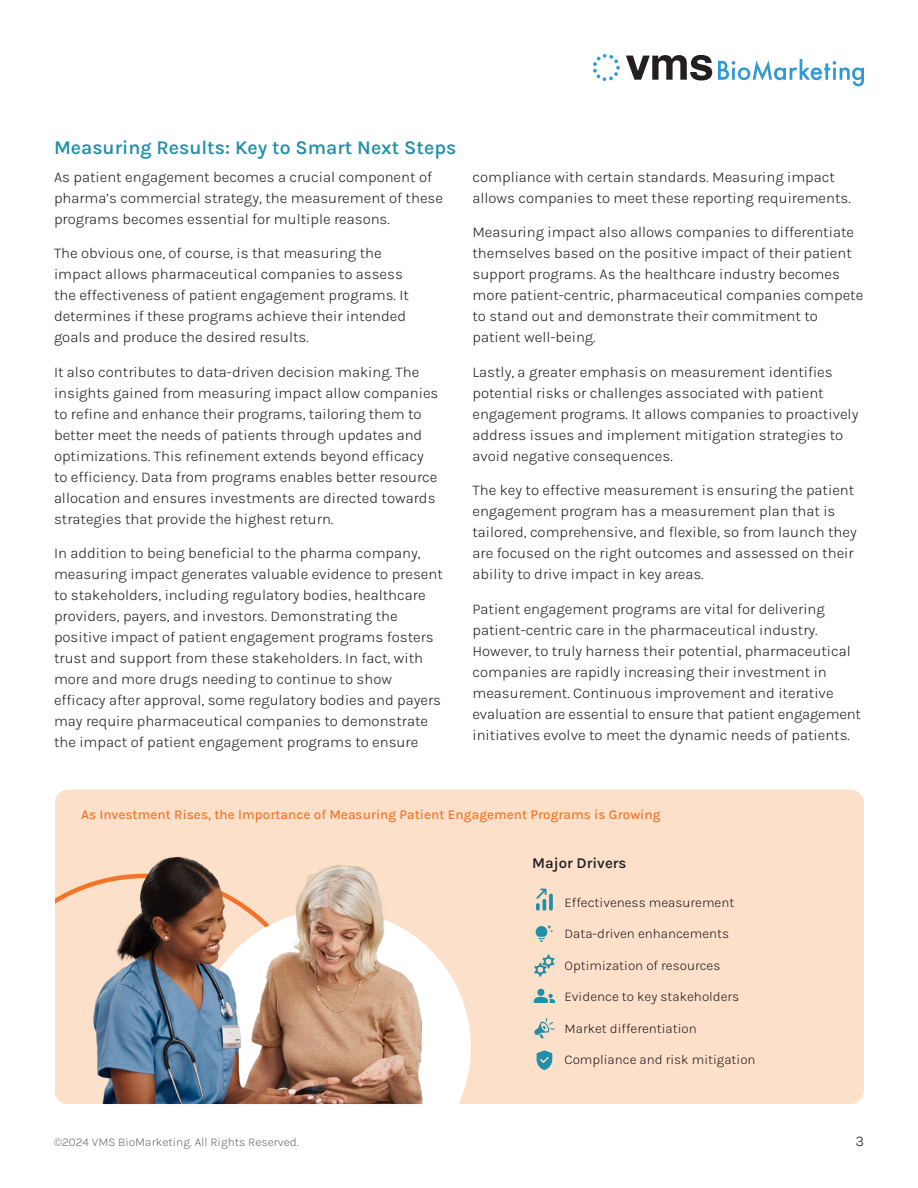
<style>
.page{position:relative;width:918px;height:1188px;background:#fff}
.page>*{position:absolute;margin:0;border:0;box-sizing:border-box;transform-origin:0 0}
.subhead{font:600 19.5px "Karla";color:#218fa9}
.body{font:300 15px/21px "Karla";color:#231f20}
.body_small{font:600 15px "Karla";color:#231f20}
.body_small-2{font:300 13.5px "Karla";color:#231f20}
.graphic_title{font:500 13.5px "Karla";color:#f37328}
.t1{font:300 12px "Karla";color:#6c6d70}
</style>
<div class="page">
<svg style="left:718px;top:59px;width:146px;height:27px"></svg>
<svg style="left:626px;top:55px;width:86px;height:25px"></svg>
<svg style="left:593px;top:54px;width:27px;height:27px"></svg>
<div style="left:55px;top:790px;width:809px;height:314px;background:#fde0c9;border-radius:14px"></div>
<svg style="left:430px;top:950px;width:41px;height:154px;fill:#fff"></svg>
<img style="left:83px;top:856px;width:347px;height:248px">
<svg style="left:536px;top:889px;width:17px;height:22px"></svg>
<svg style="left:536px;top:925px;width:17px;height:17px"></svg>
<svg style="left:534px;top:955px;width:21px;height:22px"></svg>
<svg style="left:534px;top:989px;width:21px;height:14px"></svg>
<svg style="left:534px;top:1018px;width:21px;height:21px"></svg>
<svg style="left:537px;top:1050px;width:15px;height:20px"></svg>
<p class="subhead" style="left:54px;top:135px;width:404px">Measuring Results: Key to Smart Next Steps</p>
<p class="body" style="left:54px;top:166px;width:391px">As patient engagement becomes a crucial component of pharma’s commercial strategy, the measurement of these programs becomes essential for multiple reasons.</p>
<p class="body" style="left:54px;top:242px;width:357px">The obvious one, of course, is that measuring the impact allows pharmaceutical companies to assess the effectiveness of patient engagement programs. It determines if these programs achieve their intended goals and produce the desired results.</p>
<p class="body" style="left:54px;top:361px;width:386px">It also contributes to data-driven decision making. The insights gained from measuring impact allow companies to refine and enhance their programs, tailoring them to better meet the needs of patients through updates and optimizations. This refinement extends beyond efficacy to efficiency. Data from programs enables better resource allocation and ensures investments are directed towards strategies that provide the highest return.</p>
<p class="body" style="left:54px;top:542px;width:390px">In addition to being beneficial to the pharma company, measuring impact generates valuable evidence to present to stakeholders, including regulatory bodies, healthcare providers, payers, and investors. Demonstrating the positive impact of patient engagement programs fosters trust and support from these stakeholders. In fact, with more and more drugs needing to continue to show efficacy after approval, some regulatory bodies and payers may require pharmaceutical companies to demonstrate the impact of patient engagement programs to ensure</p>
<p class="body" style="left:472px;top:166px;width:380px">compliance with certain standards. Measuring impact allows companies to meet these reporting requirements.</p>
<p class="body" style="left:472px;top:221px;width:392px">Measuring impact also allows companies to differentiate themselves based on the positive impact of their patient support programs. As the healthcare industry becomes more patient-centric, pharmaceutical companies compete to stand out and demonstrate their commitment to patient well-being.</p>
<p class="body" style="left:472px;top:361px;width:387px">Lastly, a greater emphasis on measurement identifies potential risks or challenges associated with patient engagement programs. It allows companies to proactively address issues and implement mitigation strategies to avoid negative consequences.</p>
<p class="body" style="left:472px;top:479px;width:386px">The key to effective measurement is ensuring the patient engagement program has a measurement plan that is tailored, comprehensive, and flexible, so from launch they are focused on the right outcomes and assessed on their ability to drive impact in key areas.</p>
<p class="body" style="left:472px;top:598px;width:390px">Patient engagement programs are vital for delivering patient-centric care in the pharmaceutical industry.<br>However, to truly harness their potential, pharmaceutical companies are rapidly increasing their investment in measurement. Continuous improvement and iterative evaluation are essential to ensure that patient engagement initiatives evolve to meet the dynamic needs of patients.</p>
<p class="graphic_title" style="left:81px;top:806px;width:581px">As Investment Rises, the Importance of Measuring Patient Engagement Programs is Growing</p>
<p class="body_small" style="left:532px;top:854px;width:96px">Major Drivers</p>
<p class="body_small-2" style="left:565px;top:894px;width:171px">Effectiveness measurement</p>
<p class="body_small-2" style="left:565px;top:925px;width:166px">Data-driven enhancements</p>
<p class="body_small-2" style="left:565px;top:957px;width:157px">Optimization of resources</p>
<p class="body_small-2" style="left:565px;top:988px;width:176px">Evidence to key stakeholders</p>
<p class="body_small-2" style="left:565px;top:1020px;width:134px">Market differentiation</p>
<p class="body_small-2" style="left:565px;top:1051px;width:193px">Compliance and risk mitigation</p>
<p class="t1" style="left:54px;top:1134px;width:246px">©2024 VMS BioMarketing. All Rights Reserved.</p>
<p class="body" style="left:855px;top:1130px;width:10px">3</p>
</div>
